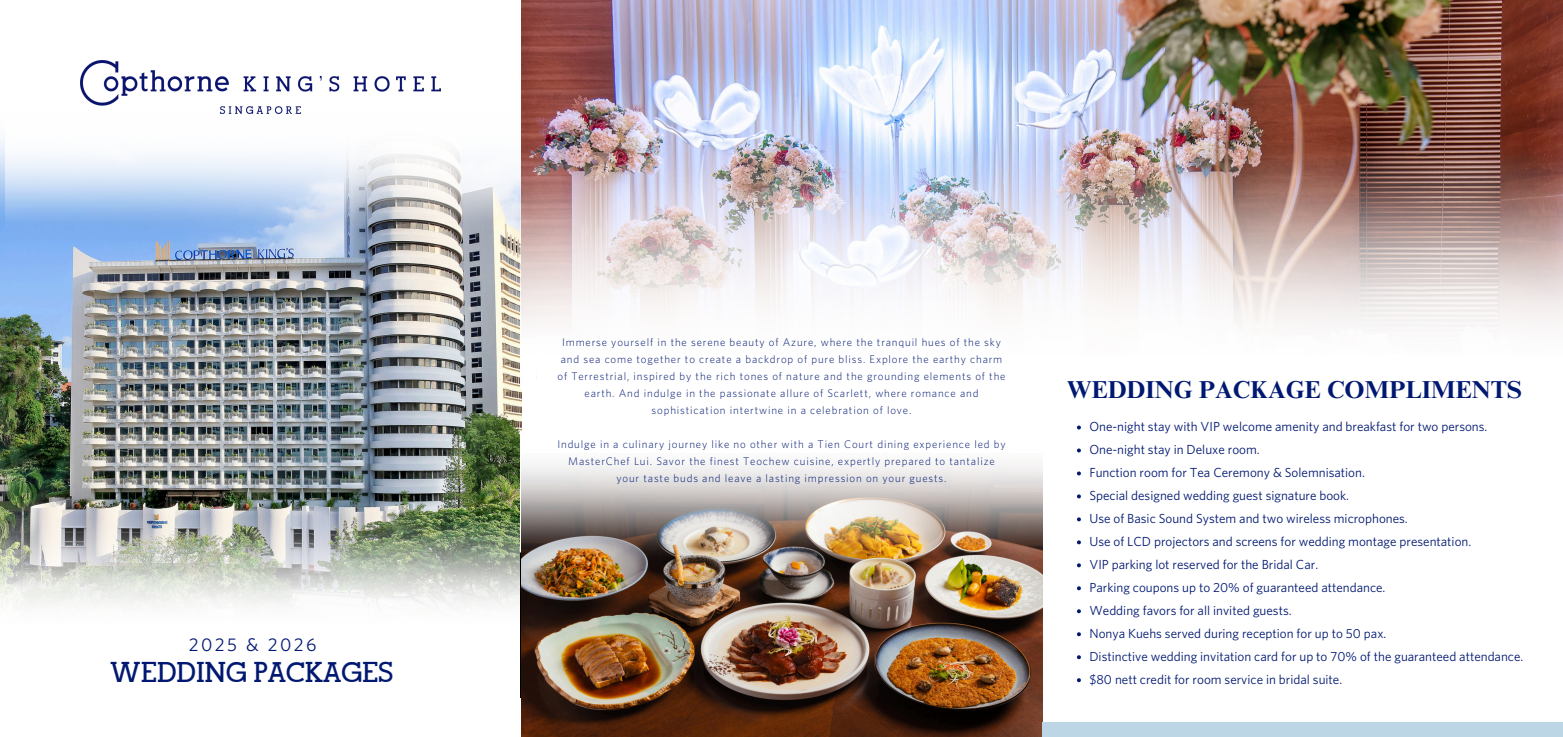
<style>
.page{position:relative;width:1563px;height:737px;background:#fff}
.page>*{position:absolute;margin:0;border:0;box-sizing:border-box;transform-origin:0 0}
.t1{font:700 28px "Alexandria FLF";letter-spacing:-.02em;color:#001871}
.t2{font:700 24.5px "Times NRMT Pro";color:#001871}
.t3{font:18.38px "Whitney";letter-spacing:.135em;color:#001871}
.t4{font:13.12px "Whitney";color:#001871}
.t5{font:300 10.94px/17.1px "Whitney";letter-spacing:.075em;color:#001871;text-align:center}
</style>
<div class="page">
<img style="left:6px;top:152px;width:514px;height:216px">
<img style="left:0;top:368px;width:522px;height:265px">
<img style="left:80px;top:61px;width:361px;height:53px">
<img style="left:520px;top:0;width:1043px;height:388px">
<img style="left:521px;top:708px;width:521px;height:29px">
<img style="left:521px;top:439px;width:522px;height:269px">
<svg style="left:1077px;top:426px;width:4px;height:3px"></svg>
<svg style="left:1077px;top:449px;width:4px;height:3px"></svg>
<svg style="left:1077px;top:471px;width:4px;height:4px"></svg>
<svg style="left:1077px;top:494px;width:4px;height:4px"></svg>
<svg style="left:1077px;top:517px;width:4px;height:4px"></svg>
<svg style="left:1077px;top:540px;width:4px;height:4px"></svg>
<svg style="left:1077px;top:563px;width:4px;height:4px"></svg>
<svg style="left:1077px;top:586px;width:4px;height:4px"></svg>
<svg style="left:1077px;top:609px;width:4px;height:4px"></svg>
<svg style="left:1077px;top:632px;width:4px;height:4px"></svg>
<svg style="left:1077px;top:655px;width:4px;height:4px"></svg>
<svg style="left:1077px;top:678px;width:4px;height:4px"></svg>
<div style="left:1042px;top:723px;width:521px;height:14px;background:#bdd6e6"></div>
<p class="t3" style="left:189px;top:633px;width:129px">2025 &amp; 2026</p>
<p class="t1" style="left:110px;top:658px;width:285px">WEDDING PACKAGES</p>
<p class="t5" style="left:557px;top:333px;width:449px">Immerse yourself in the serene beauty of Azure, where the tranquil hues of the sky and sea come together to create a backdrop of pure bliss. Explore the earthy charm of Terrestrial, inspired by the rich tones of nature and the grounding elements of the earth. And indulge in the passionate allure of Scarlett, where romance and sophistication intertwine in a celebration of love.</p>
<p class="t5" style="left:557px;top:436px;width:450px">Indulge in a culinary journey like no other with a Tien Court dining experience led by<br>MasterChef Lui. Savor the finest Teochew cuisine, expertly prepared to tantalize your taste buds and leave a lasting impression on your guests.</p>
<h2 class="t2" style="left:1067px;top:381px;width:456px">WEDDING PACKAGE COMPLIMENTS</h2>
<p class="t4" style="left:1089px;top:419px;width:399px">One-night stay with VIP welcome amenity and breakfast for two persons.</p>
<p class="t4" style="left:1089px;top:442px;width:172px">One-night stay in Deluxe room.</p>
<p class="t4" style="left:1089px;top:465px;width:277px">Function room for Tea Ceremony &amp; Solemnisation.</p>
<p class="t4" style="left:1089px;top:488px;width:261px">Special designed wedding guest signature book.</p>
<p class="t4" style="left:1089px;top:511px;width:320px">Use of Basic Sound System and two wireless microphones.</p>
<p class="t4" style="left:1089px;top:534px;width:383px">Use of LCD projectors and screens for wedding montage presentation.</p>
<p class="t4" style="left:1089px;top:557px;width:230px">VIP parking lot reserved for the Bridal Car.</p>
<p class="t4" style="left:1089px;top:580px;width:298px">Parking coupons up to 20% of guaranteed attendance.</p>
<p class="t4" style="left:1089px;top:603px;width:204px">Wedding favors for all invited guests.</p>
<p class="t4" style="left:1089px;top:626px;width:298px">Nonya Kuehs served during reception for up to 50 pax.</p>
<p class="t4" style="left:1089px;top:649px;width:435px">Distinctive wedding invitation card for up to 70% of the guaranteed attendance.</p>
<p class="t4" style="left:1089px;top:672px;width:254px">$80 nett credit for room service in bridal suite.</p>
</div>
